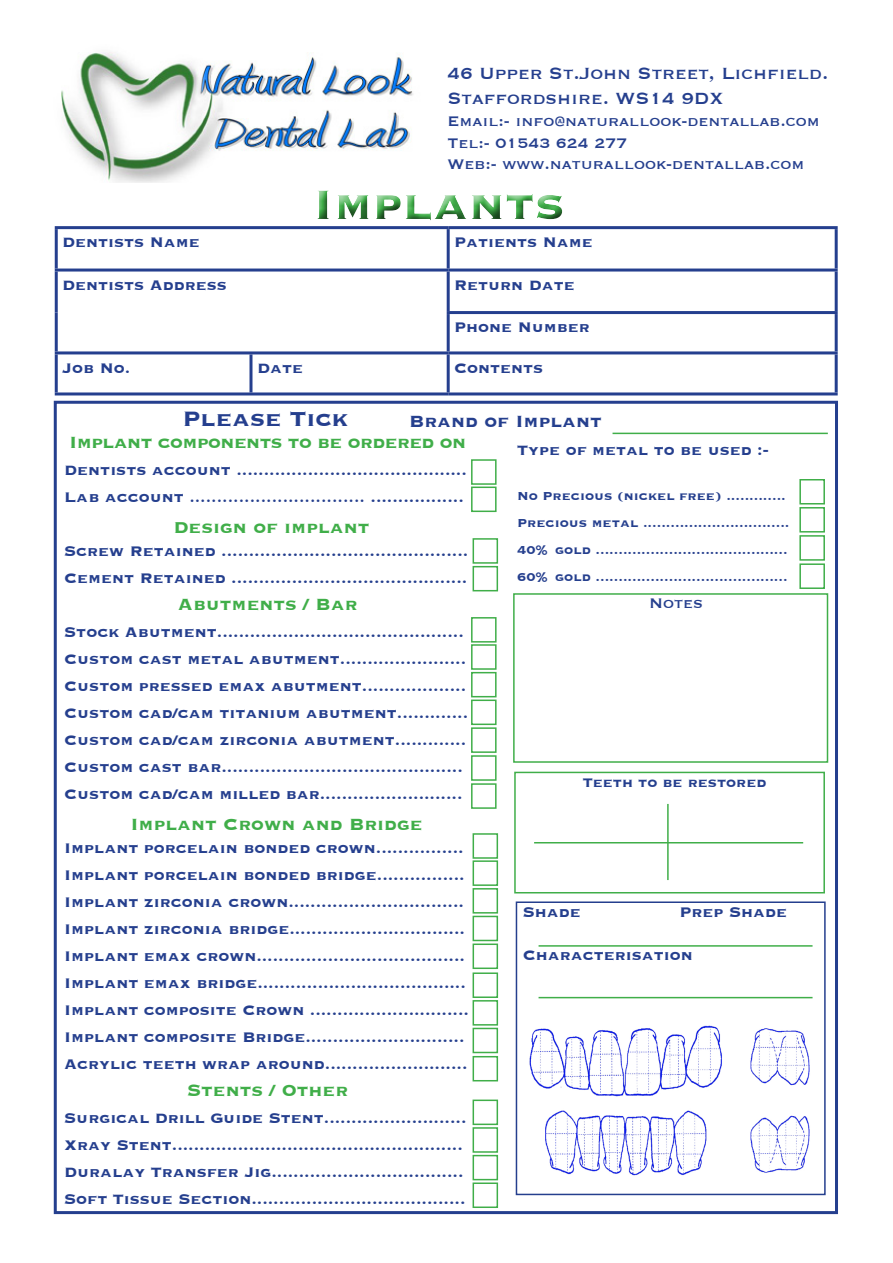
<style>
.page{position:relative;width:893px;height:1263px;background:#fff}
.page>*{position:absolute;margin:0;border:0;box-sizing:border-box;transform-origin:0 0}
.t1{font:700 54px "Copperplate";color:#40ae49}
.t2{font:700 27px "Copperplate";color:#253f8e}
.t3{font:700 21px "Copperplate";color:#40ae49}
.t4{font:21px "Copperplate";color:#253f8e}
.t5{font:700 21px "Copperplate";letter-spacing:-.025em;color:#40ae49}
.t6{font:700 21px "Copperplate";color:#253f8e}
.t7{font:700 18px "Copperplate";color:#253f8e}
.t8{font:18px "Copperplate";color:#253f8e}
.t9{font:700 16.5px "Copperplate";color:#253f8e}
.t10{font:700 15px "Copperplate";color:#253f8e}
.s1{font-weight:700}
</style>
<div class="page">
<hr style="left:55px;top:226px;width:196px;height:3px;background:#253f8e">
<hr style="left:55px;top:229px;width:3px;height:40px;background:#253f8e">
<hr style="left:251px;top:226px;width:197px;height:3px;background:#253f8e">
<hr style="left:448px;top:226px;width:390px;height:3px;background:#253f8e">
<hr style="left:447px;top:229px;width:3px;height:40px;background:#253f8e">
<hr style="left:835px;top:229px;width:3px;height:40px;background:#253f8e">
<hr style="left:55px;top:269px;width:196px;height:3px;background:#253f8e">
<hr style="left:55px;top:272px;width:3px;height:41px;background:#253f8e">
<hr style="left:251px;top:269px;width:197px;height:3px;background:#253f8e">
<hr style="left:448px;top:269px;width:390px;height:3px;background:#253f8e">
<hr style="left:447px;top:272px;width:3px;height:39px;background:#253f8e">
<hr style="left:835px;top:272px;width:3px;height:39px;background:#253f8e">
<hr style="left:55px;top:313px;width:3px;height:38px;background:#253f8e">
<hr style="left:447px;top:311px;width:391px;height:3px;background:#253f8e">
<hr style="left:447px;top:314px;width:3px;height:37px;background:#253f8e">
<hr style="left:835px;top:314px;width:3px;height:37px;background:#253f8e">
<hr style="left:55px;top:351px;width:196px;height:3px;background:#253f8e">
<hr style="left:55px;top:354px;width:3px;height:38px;background:#253f8e">
<hr style="left:251px;top:351px;width:197px;height:3px;background:#253f8e">
<hr style="left:249px;top:354px;width:3px;height:38px;background:#253f8e">
<hr style="left:448px;top:351px;width:390px;height:3px;background:#253f8e">
<hr style="left:447px;top:354px;width:3px;height:38px;background:#253f8e">
<hr style="left:835px;top:354px;width:3px;height:38px;background:#253f8e">
<hr style="left:55px;top:392px;width:196px;height:3px;background:#253f8e">
<hr style="left:251px;top:392px;width:197px;height:3px;background:#253f8e">
<hr style="left:448px;top:392px;width:390px;height:3px;background:#253f8e">
<div style="left:309px;top:183px;width:264px;height:47px;background:#231f20;opacity:.75"></div>
<div style="left:54px;top:401px;width:784px;height:813px;background:#fff;border:3px solid #253f8e"></div>
<div style="left:514px;top:772px;width:311px;height:121px;border:2px solid #40ae49"></div>
<div style="left:471px;top:459px;width:26px;height:26px;border:2px solid #40ae49"></div>
<hr style="left:534px;top:842px;width:269px;height:1px;background:#40ae49">
<hr style="left:667px;top:804px;width:2px;height:76px;background:#40ae49">
<div style="left:513px;top:593px;width:315px;height:170px;border:2px solid #40ae49"></div>
<img style="left:61px;top:52px;width:352px;height:131px">
<div style="left:428px;top:48px;width:418px;height:141px;background:#fff"></div>
<img style="left:529px;top:1025px;width:281px;height:151px">
<hr style="left:539px;top:945px;width:273px;height:2px;background:#40ae49">
<div style="left:516px;top:901px;width:310px;height:294px;border:2px solid #253f8e"></div>
<hr style="left:539px;top:997px;width:273px;height:1px;background:#40ae49">
<hr style="left:612px;top:433px;width:216px;height:1px;background:#40ae49">
<div style="left:471px;top:486px;width:26px;height:26px;border:2px solid #40ae49"></div>
<div style="left:473px;top:538px;width:25px;height:26px;border:2px solid #40ae49"></div>
<div style="left:473px;top:566px;width:25px;height:25px;border:2px solid #40ae49"></div>
<div style="left:471px;top:617px;width:26px;height:26px;border:2px solid #40ae49"></div>
<div style="left:471px;top:644px;width:26px;height:26px;border:2px solid #40ae49"></div>
<div style="left:471px;top:672px;width:26px;height:25px;border:2px solid #40ae49"></div>
<div style="left:471px;top:699px;width:26px;height:26px;border:2px solid #40ae49"></div>
<div style="left:471px;top:727px;width:26px;height:26px;border:2px solid #40ae49"></div>
<div style="left:471px;top:755px;width:26px;height:26px;border:2px solid #40ae49"></div>
<div style="left:471px;top:783px;width:26px;height:26px;border:2px solid #40ae49"></div>
<div style="left:473px;top:833px;width:25px;height:26px;border:2px solid #40ae49"></div>
<div style="left:473px;top:860px;width:25px;height:26px;border:2px solid #40ae49"></div>
<div style="left:473px;top:888px;width:25px;height:25px;border:2px solid #40ae49"></div>
<div style="left:473px;top:916px;width:25px;height:25px;border:2px solid #40ae49"></div>
<div style="left:473px;top:943px;width:25px;height:26px;border:2px solid #40ae49"></div>
<div style="left:473px;top:972px;width:25px;height:26px;border:2px solid #40ae49"></div>
<div style="left:473px;top:1028px;width:25px;height:25px;border:2px solid #40ae49"></div>
<div style="left:473px;top:1056px;width:25px;height:25px;border:2px solid #40ae49"></div>
<div style="left:473px;top:1099px;width:25px;height:26px;border:2px solid #40ae49"></div>
<div style="left:473px;top:1127px;width:25px;height:26px;border:2px solid #40ae49"></div>
<div style="left:799px;top:479px;width:26px;height:25px;border:2px solid #40ae49"></div>
<div style="left:799px;top:507px;width:26px;height:25px;border:2px solid #40ae49"></div>
<div style="left:799px;top:535px;width:26px;height:26px;border:2px solid #40ae49"></div>
<div style="left:799px;top:563px;width:26px;height:26px;border:2px solid #40ae49"></div>
<div style="left:473px;top:1000px;width:25px;height:25px;border:2px solid #40ae49"></div>
<div style="left:473px;top:1155px;width:25px;height:25px;border:2px solid #40ae49"></div>
<div style="left:473px;top:1182px;width:25px;height:26px;border:2px solid #40ae49"></div>
<p class="t4" style="left:447px;top:60px;width:382px">46 Upper St.John Street, Lichfield.</p>
<p class="t4" style="left:447px;top:85px;width:277px">Staffordshire. WS14 9DX</p>
<p class="t8" style="left:447px;top:109px;width:374px">Email:- info@naturallook-dentallab.com</p>
<p class="t8" style="left:447px;top:131px;width:181px">Tel:- 01543 624 277</p>
<p class="t8" style="left:447px;top:153px;width:359px">Web:- www.naturallook-dentallab.com</p>
<h1 class="t1" style="left:313px;top:169px;width:254px">Implants</h1>
<p class="t7" style="left:62px;top:231px;width:139px">Dentists Name</p>
<p class="t7" style="left:454px;top:231px;width:140px">Patients Name</p>
<p class="t7" style="left:62px;top:273px;width:166px">Dentists Address</p>
<p class="t7" style="left:454px;top:273px;width:122px">Return Date</p>
<p class="t7" style="left:454px;top:316px;width:137px">Phone Number</p>
<p class="t7" style="left:62px;top:356px;width:69px">Job No.</p>
<p class="t7" style="left:257px;top:356px;width:48px">Date</p>
<p class="t7" style="left:454px;top:356px;width:91px">Contents</p>
<p class="t2" style="left:183px;top:401px;width:167px">Please Tick</p>
<p class="t6" style="left:409px;top:407px;width:194px">Brand of Implant</p>
<p class="t7" style="left:517px;top:439px;width:253px">Type of metal to be used :-</p>
<p class="t10" style="left:517px;top:486px;width:270px">No Precious (nickel free) .............</p>
<p class="t10" style="left:517px;top:513px;width:274px">Precious metal ................................</p>
<p class="t10" style="left:517px;top:540px;width:272px">40% gold ..........................................</p>
<p class="t10" style="left:517px;top:567px;width:272px">60% gold ..........................................</p>
<p class="t5" style="left:69px;top:428px;width:398px">Implant components to be ordered on</p>
<p class="t7" style="left:64px;top:458px;width:404px">Dentists account ..........................................</p>
<p class="t8" style="left:64px;top:485px;width:401px"><span class="s1">Lab account</span> ................................ <span class="s1">.................</span></p>
<p class="t3" style="left:173px;top:514px;width:198px">Design of implant</p>
<p class="t7" style="left:64px;top:539px;width:406px">Screw Retained .............................................</p>
<p class="t7" style="left:64px;top:566px;width:405px">Cement Retained ...........................................</p>
<p class="t3" style="left:178px;top:590px;width:181px">Abutments / Bar</p>
<p class="t7" style="left:64px;top:620px;width:401px">Stock Abutment.............................................</p>
<p class="t7" style="left:64px;top:647px;width:403px">Custom cast metal abutment.......................</p>
<p class="t7" style="left:64px;top:674px;width:403px">Custom pressed emax abutment...................</p>
<p class="t7" style="left:64px;top:701px;width:405px">Custom cad/cam titanium abutment.............</p>
<p class="t7" style="left:64px;top:728px;width:403px">Custom cad/cam zirconia abutment.............</p>
<p class="t7" style="left:64px;top:755px;width:400px">Custom cast bar............................................</p>
<p class="t7" style="left:64px;top:782px;width:400px">Custom cad/cam milled bar..........................</p>
<p class="t8" style="left:649px;top:592px;width:56px">Notes</p>
<p class="t9" style="left:583px;top:772px;width:185px">Teeth to be restored</p>
<p class="t3" style="left:130px;top:810px;width:294px">Implant Crown and Bridge</p>
<p class="t7" style="left:64px;top:836px;width:401px">Implant porcelain bonded crown................</p>
<p class="t7" style="left:64px;top:863px;width:402px">Implant porcelain bonded bridge................</p>
<p class="t7" style="left:64px;top:890px;width:401px">Implant zirconia crown................................</p>
<p class="t7" style="left:64px;top:917px;width:402px">Implant zirconia bridge................................</p>
<p class="t7" style="left:64px;top:944px;width:402px">Implant emax crown......................................</p>
<p class="t7" style="left:64px;top:971px;width:403px">Implant emax bridge......................................</p>
<p class="t7" style="left:64px;top:998px;width:406px">Implant composite Crown .............................</p>
<p class="t7" style="left:64px;top:1025px;width:402px">Implant composite Bridge.............................</p>
<p class="t7" style="left:64px;top:1052px;width:405px">Acrylic teeth wrap around..........................</p>
<p class="t3" style="left:187px;top:1076px;width:163px">Stents / Other</p>
<p class="t7" style="left:64px;top:1106px;width:404px">Surgical Drill Guide Stent..........................</p>
<p class="t7" style="left:64px;top:1133px;width:400px">Xray Stent.....................................................</p>
<p class="t7" style="left:64px;top:1160px;width:401px">Duralay Transfer Jig...................................</p>
<p class="t7" style="left:64px;top:1187px;width:403px">Soft Tissue Section.......................................</p>
<p class="t7" style="left:523px;top:900px;width:60px">Shade</p>
<p class="t7" style="left:680px;top:900px;width:109px">Prep Shade</p>
<p class="t7" style="left:523px;top:943px;width:172px">Characterisation</p>
</div>
